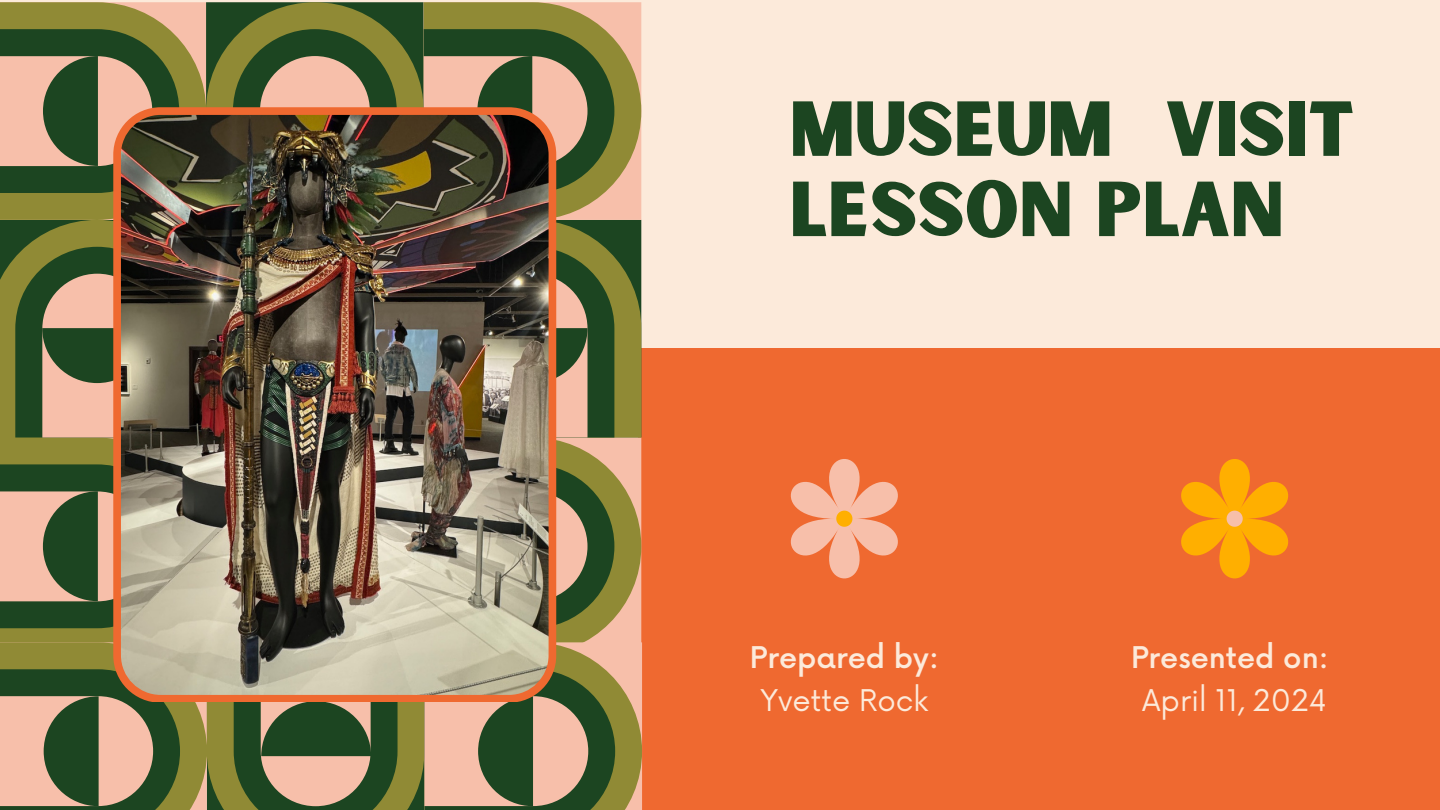
<style>
.page{position:relative;width:1440px;height:810px;background:#fceada}
.page>*{position:absolute;margin:0;border:0;box-sizing:border-box;transform-origin:0 0}
.t1{font:74.3px/80.2px "Sunborn Sans One";color:#1c4521}
.t2{font:500 29.1px "Now";color:#fceada}
.t3{font:29.1px "Now";color:#fceada}
</style>
<div class="page">
<div style="left:638px;top:349px;width:802px;height:461px;background:#ef6930"></div>
<svg style="left:0;top:2px;width:641px;height:640px;background:#998d50"></svg>
<svg style="left:0;top:29px;width:614px;height:613px;background:#4d6130"></svg>
<svg style="left:0;top:56px;width:588px;height:586px;background:#868153"></svg>
<svg style="left:42px;top:56px;width:546px;height:545px;background:#8a835d"></svg>
<svg style="left:615px;top:642px;width:27px;height:168px;background:#bca067"></svg>
<svg style="left:588px;top:642px;width:27px;height:168px;background:#646f3c"></svg>
<svg style="left:0;top:642px;width:588px;height:168px;background:#968a5d"></svg>
<svg style="left:43px;top:696px;width:545px;height:114px;background:#827f59"></svg>
<img style="left:113px;top:107px;width:443px;height:595px">
<svg style="left:790px;top:459px;width:108px;height:120px"></svg>
<svg style="left:1181px;top:459px;width:108px;height:120px"></svg>
<p class="t1" style="left:789px;top:93px;width:566px">MUSEUM VISIT<br>LESSON PLAN</p>
<h1 class="t2" style="left:750px;top:642px;width:190px">Prepared by:</h1>
<p class="t3" style="left:760px;top:685px;width:169px">Yvette Rock</p>
<p class="t3" style="left:1142px;top:685px;width:186px">April 11, 2024</p>
<h2 class="t2" style="left:1131px;top:642px;width:199px">Presented on:</h2>
</div>
